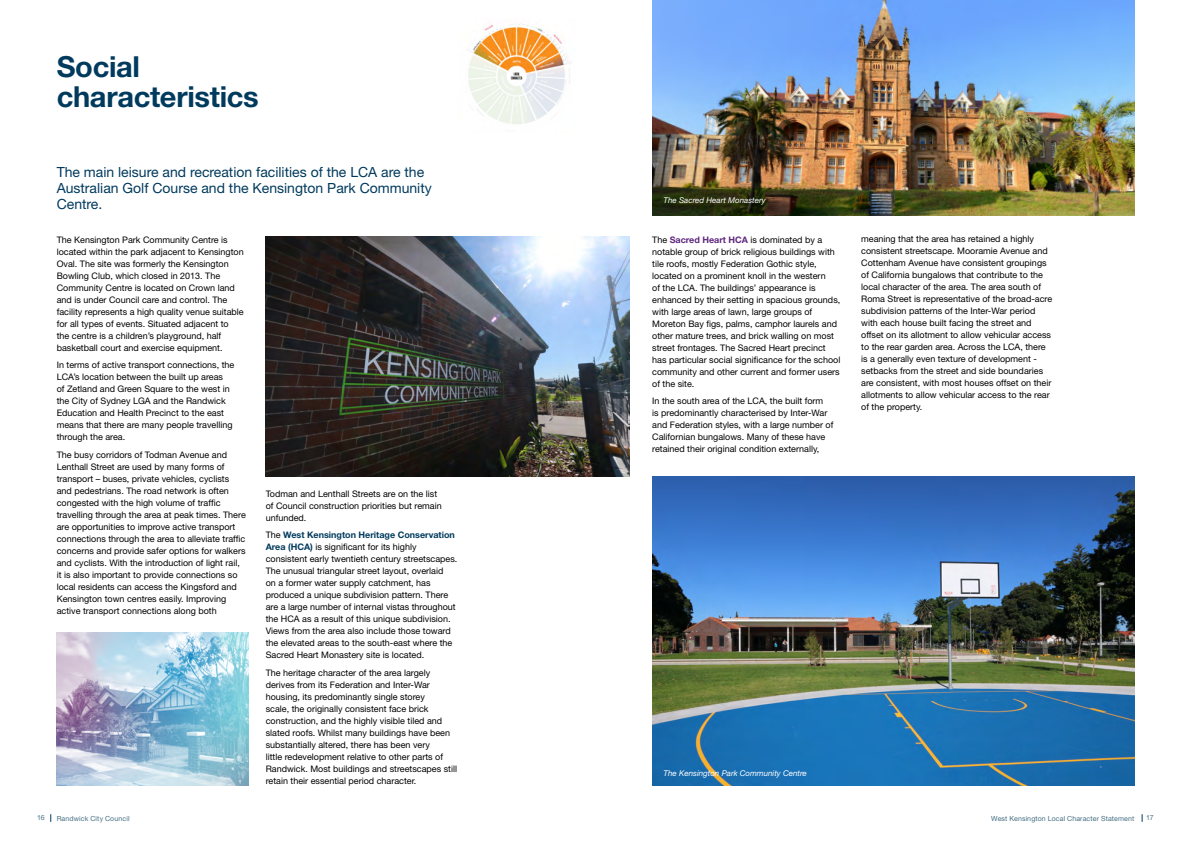
<style>
.page{position:relative;width:1191px;height:842px;background:#fff}
.page>*{position:absolute;margin:0;border:0;box-sizing:border-box;transform-origin:0 0}
.t1{font:700 29px/30px "Helvetica Neue LT Pro";letter-spacing:-.01em;color:#003a5d}
.t2{font:14px/16px "Helvetica Neue LT Pro";color:#003a5d}
.t3{font:9px/12px "Helvetica Neue LT Pro";color:#000}
.t4{font:italic 8px "Helvetica Neue LT Pro";color:#fff}
.t5{font:7px "Helvetica Neue LT Pro";letter-spacing:.02em;color:#466f85}
.s1{font-weight:700;color:#003a5d}
.s2{font-weight:700;color:#5f277e}
</style>
<div class="page">
<img style="left:652px;top:0;width:482px;height:215px">
<img style="left:652px;top:476px;width:482px;height:309px">
<img style="left:266px;top:236px;width:363px;height:240px">
<img style="left:57px;top:633px;width:192px;height:152px">
<img style="left:473px;top:23px;width:89px;height:26px">
<svg style="left:467px;top:49px;width:104px;height:75px"></svg>
<h1 class="t1" style="left:57px;top:51px;width:204px">Social characteristics</h1>
<h2 class="t2" style="left:57px;top:164px;width:376px">The main leisure and recreation facilities of the LCA are the<br>Australian Golf Course and the Kensington Park Community<br>Centre.</h2>
<p class="t3" style="left:57px;top:233px;width:189px">The Kensington Park Community Centre is located within the park adjacent to Kensington Oval. The site was formerly the Kensington Bowling Club, which closed in 2013. The Community Centre is located on Crown land and is under Council care and control. The facility represents a high quality venue suitable for all types of events. Situated adjacent to<br>the centre is a children’s playground, half basketball court and exercise equipment.</p>
<p class="t3" style="left:57px;top:359px;width:179px">In terms of active transport connections, the LCA’s location between the built up areas<br>of Zetland and Green Square to the west in the City of Sydney LGA and the Randwick Education and Health Precinct to the east means that there are many people travelling through the area.</p>
<p class="t3" style="left:57px;top:449px;width:191px">The busy corridors of Todman Avenue and Lenthall Street are used by many forms of transport – buses, private vehicles, cyclists and pedestrians. The road network is often congested with the high volume of traffic travelling through the area at peak times. There are opportunities to improve active transport connections through the area to alleviate traffic concerns and provide safer options for walkers and cyclists. With the introduction of light rail, it is also important to provide connections so local residents can access the Kingsford and Kensington town centres easily. Improving active transport connections along both</p>
<p class="t3" style="left:266px;top:487px;width:178px">Todman and Lenthall Streets are on the list of Council construction priorities but remain unfunded.</p>
<p class="t3" style="left:266px;top:529px;width:193px">The <span class="s1">West Kensington Heritage Conservation Area (HCA)</span> is significant for its highly consistent early twentieth century streetscapes.<br>The unusual triangular street layout, overlaid<br>on a former water supply catchment, has produced a unique subdivision pattern. There are a large number of internal vistas throughout the HCA as a result of this unique subdivision.<br>Views from the area also include those toward the elevated areas to the south-east where the Sacred Heart Monastery site is located.</p>
<p class="t3" style="left:266px;top:667px;width:193px">The heritage character of the area largely derives from its Federation and Inter-War housing, its predominantly single storey<br>scale, the originally consistent face brick construction, and the highly visible tiled and slated roofs. Whilst many buildings have been substantially altered, there has been very<br>little redevelopment relative to other parts of Randwick. Most buildings and streetscapes still retain their essential period character.</p>
<p class="t4" style="left:663px;top:196px;width:103px">The Sacred Heart Monastery</p>
<p class="t3" style="left:652px;top:233px;width:190px">The <span class="s2">Sacred Heart HCA</span> is dominated by a notable group of brick religious buildings with tile roofs, mostly Federation Gothic style, located on a prominent knoll in the western<br>of the LCA. The buildings’ appearance is enhanced by their setting in spacious grounds, with large areas of lawn, large groups of Moreton Bay figs, palms, camphor laurels and other mature trees, and brick walling on most street frontages. The Sacred Heart precinct has particular social significance for the school community and other current and former users of the site.</p>
<p class="t3" style="left:652px;top:395px;width:183px">In the south area of the LCA, the built form<br>is predominantly characterised by Inter-War and Federation styles, with a large number of Californian bungalows. Many of these have retained their original condition externally,</p>
<p class="t3" style="left:861px;top:233px;width:193px">meaning that the area has retained a highly consistent streetscape. Mooramie Avenue and Cottenham Avenue have consistent groupings of California bungalows that contribute to the local character of the area. The area south of Roma Street is representative of the broad-acre subdivision patterns of the Inter-War period with each house built facing the street and offset on its allotment to allow vehicular access to the rear garden area. Across the LCA, there is a generally even texture of development - setbacks from the street and side boundaries are consistent, with most houses offset on their allotments to allow vehicular access to the rear of the property.</p>
<p class="t4" style="left:663px;top:768px;width:145px">The Kensington Park Community Centre</p>
<p class="t5" style="left:37px;top:813px;width:9px">16</p>
<p class="t5" style="left:57px;top:814px;width:74px">Randwick City Council</p>
<p class="t5" style="left:991px;top:814px;width:144px">West Kensington Local Character Statement</p>
<p class="t5" style="left:1146px;top:813px;width:9px">17</p>
</div>
